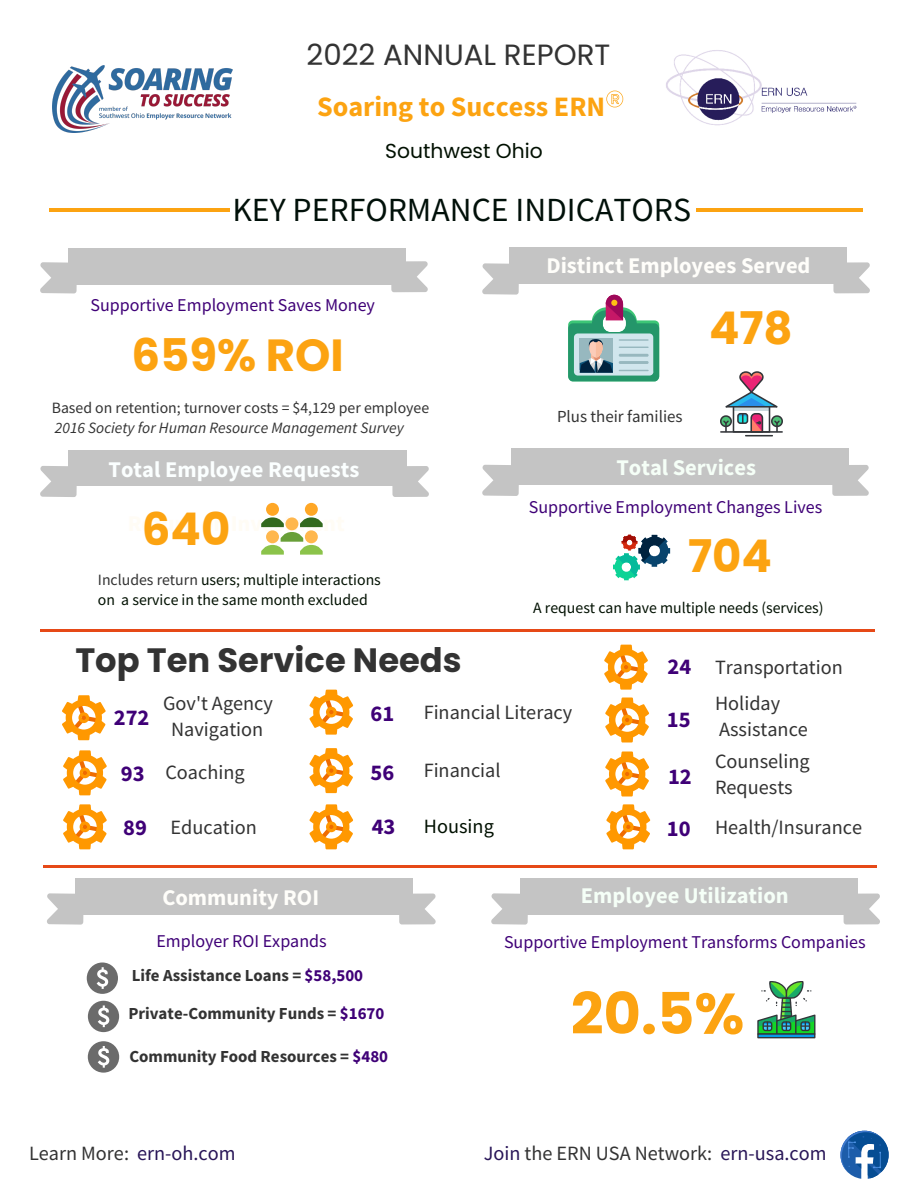
<style>
.page{position:relative;width:918px;height:1188px;background:#fff}
.page>*{position:absolute;margin:0;border:0;box-sizing:border-box;transform-origin:0 0}
.t1{font:700 57.3px "Poppins";color:#fca311}
.t2{font:700 45px "Poppins";color:#fca311}
.t3{font:33.75px "Source Sans Pro";color:#001009}
.t4{font:700 33.75px "Poppins";color:#333}
.t5{font:29.25px "Poppins";color:#333}
.t6{font:700 28.2px "Source Sans Pro";color:#fca311}
.t7{font:700 22.5px "Source Sans Pro";color:#fffefa}
.t8{font:700 22.5px "Source Sans Pro";color:#f5fff7}
.t9{font:700 22.5px "Source Sans Pro";color:#fbffff}
.t10{font:700 22.5px "Source Sans Pro";color:#3f0077}
.t11{font:20.25px/25.8px "Source Sans Pro";color:#333}
.t12{font:20.25px "Poppins";color:#001000}
.t13{font:20.25px "Source Sans Pro";color:#001000}
.t14{font:18px "Source Sans Pro";color:#3f0077}
.t15{font:700 16.8px "Source Sans Pro";color:#333}
.t16{font:16.8px "Source Sans Pro";color:#333}
.t17{font:15.75px/20.2px "Source Sans Pro";color:#001000}
.t18{font:15.75px "Source Sans Pro";color:#333}
.t19{font:italic 15.75px "Source Sans Pro";color:#333}
.s1{color:#333}
.s2{font-weight:700;font-size:22.5px;color:#3f0077}
.s3{color:#3f0077}
.s4{color:#291658}
</style>
<div class="page">
<div style="left:69px;top:249px;width:337px;height:36px;background:#c4c4c4"></div>
<svg style="left:40px;top:262px;width:37px;height:31px"></svg>
<svg style="left:391px;top:261px;width:37px;height:31px"></svg>
<hr style="left:43px;top:865px;width:833px;height:2px;background:#e64917">
<hr style="left:50px;top:208px;width:180px;height:3px;background:#fca311">
<div style="left:510px;top:248px;width:337px;height:36px;background:#c4c4c4"></div>
<svg style="left:482px;top:263px;width:37px;height:32px"></svg>
<svg style="left:833px;top:262px;width:37px;height:31px"></svg>
<div style="left:69px;top:450px;width:338px;height:36px;background:#c4c4c4"></div>
<svg style="left:40px;top:466px;width:37px;height:31px"></svg>
<svg style="left:392px;top:466px;width:37px;height:31px"></svg>
<div style="left:75px;top:879px;width:338px;height:36px;background:#c4c4c4"></div>
<svg style="left:47px;top:893px;width:37px;height:32px"></svg>
<svg style="left:399px;top:894px;width:37px;height:30px"></svg>
<hr style="left:696px;top:208px;width:167px;height:3px;background:#fca311">
<div style="left:511px;top:449px;width:337px;height:36px;background:#c4c4c4"></div>
<svg style="left:482px;top:465px;width:37px;height:31px"></svg>
<svg style="left:832px;top:465px;width:37px;height:31px"></svg>
<div style="left:520px;top:879px;width:337px;height:36px;background:#c4c4c4"></div>
<svg style="left:491px;top:893px;width:37px;height:32px"></svg>
<svg style="left:843px;top:894px;width:37px;height:30px"></svg>
<svg style="left:720px;top:371px;width:63px;height:65px"></svg>
<svg style="left:568px;top:295px;width:91px;height:86px"></svg>
<div style="left:266px;top:503px;width:13px;height:13px;background:#ffa726;border-radius:50%"></div>
<div style="left:305px;top:503px;width:13px;height:13px;background:#ffa726;border-radius:50%"></div>
<svg style="left:261px;top:517px;width:62px;height:38px"></svg>
<svg style="left:613px;top:534px;width:57px;height:47px"></svg>
<hr style="left:41px;top:629px;width:833px;height:2px;background:#e64917">
<hr style="left:758px;top:1034px;width:57px;height:4px;background:#059ce8">
<div style="left:757px;top:1033px;width:58px;height:5px;border:1px solid #33363a"></div>
<svg style="left:757px;top:981px;width:59px;height:54px"></svg>
<svg style="left:62px;top:695px;width:44px;height:45px"></svg>
<svg style="left:63px;top:750px;width:44px;height:45px"></svg>
<svg style="left:63px;top:804px;width:44px;height:45px"></svg>
<svg style="left:604px;top:645px;width:44px;height:45px"></svg>
<svg style="left:309px;top:748px;width:44px;height:45px"></svg>
<svg style="left:309px;top:804px;width:44px;height:45px"></svg>
<svg style="left:605px;top:698px;width:44px;height:44px"></svg>
<svg style="left:605px;top:752px;width:44px;height:44px"></svg>
<svg style="left:606px;top:804px;width:44px;height:45px"></svg>
<svg style="left:309px;top:690px;width:44px;height:45px"></svg>
<img style="left:53px;top:65px;width:180px;height:68px">
<svg style="left:606px;top:91px;width:17px;height:16px"></svg>
<svg style="left:87px;top:962px;width:31px;height:32px"></svg>
<svg style="left:88px;top:1001px;width:31px;height:31px"></svg>
<svg style="left:88px;top:1041px;width:31px;height:32px"></svg>
<img style="left:666px;top:50px;width:191px;height:76px">
<svg style="left:840px;top:1131px;width:49px;height:48px"></svg>
<h3 class="t5" style="left:307px;top:38px;width:305px">2022 ANNUAL REPORT</h3>
<h3 class="t6" style="left:317px;top:87px;width:290px">Soaring to Success ERN</h3>
<p class="t12" style="left:385px;top:139px;width:159px">Southwest Ohio</p>
<h3 class="t3" style="left:232px;top:188px;width:460px">KEY PERFORMANCE INDICATORS</h3>
<p class="t7" style="left:546px;top:251px;width:266px">Distinct Employees Served</p>
<p class="t14" style="left:90px;top:293px;width:286px">Supportive Employment Saves Money</p>
<h2 class="t2" style="left:131px;top:329px;width:214px">659% ROI</h2>
<p class="t18" style="left:52px;top:398px;width:379px">Based on retention; turnover costs = $4,129 per employee</p>
<p class="t19" style="left:55px;top:418px;width:350px">2016 Society for Human Resource Management Survey</p>
<p class="t9" style="left:109px;top:454px;width:252px">Total Employee Requests</p>
<h2 class="t2" style="left:142px;top:503px;width:90px">640</h2>
<p class="t17" style="left:98px;top:570px;width:285px"><span class="s1">Includes return</span> users; multiple interactions on a service in the same month excluded</p>
<h3 class="t4" style="left:75px;top:640px;width:388px">Top Ten Service Needs</h3>
<p class="t16" style="left:557px;top:406px;width:127px">Plus their families</p>
<h2 class="t2" style="left:709px;top:302px;width:85px">478</h2>
<p class="t8" style="left:616px;top:452px;width:141px">Total Services</p>
<p class="t14" style="left:529px;top:496px;width:295px">Supportive Employment Changes Lives</p>
<h2 class="t2" style="left:688px;top:530px;width:85px">704</h2>
<p class="t17" style="left:533px;top:598px;width:292px">A request can have multiple needs (services)</p>
<p class="t10" style="left:668px;top:651px;width:25px">24</p>
<p class="t11" style="left:715px;top:654px;width:129px">Transportation</p>
<p class="t11" style="left:715px;top:690px;width:94px">Holiday<br>Assistance</p>
<p class="t11" style="left:163px;top:690px;width:111px;text-align:center">Gov't Agency<br>Navigation</p>
<p class="t10" style="left:371px;top:698px;width:25px">61</p>
<p class="t11" style="left:424px;top:699px;width:150px">Financial Literacy</p>
<p class="t10" style="left:114px;top:702px;width:37px">272</p>
<p class="t11" style="left:121px;top:759px;width:125px"><span class="s2">93</span> Coaching</p>
<p class="t11" style="left:715px;top:749px;width:96px">Counseling<br>Requests</p>
<p class="t10" style="left:123px;top:812px;width:25px">89</p>
<p class="t10" style="left:667px;top:704px;width:25px">15</p>
<p class="t11" style="left:424px;top:758px;width:78px">Financial</p>
<p class="t10" style="left:371px;top:757px;width:25px">56</p>
<p class="t10" style="left:668px;top:761px;width:25px">12</p>
<p class="t10" style="left:667px;top:813px;width:25px">10</p>
<p class="t13" style="left:424px;top:813px;width:71px">Housing</p>
<p class="t11" style="left:171px;top:814px;width:88px">Education</p>
<p class="t10" style="left:372px;top:811px;width:25px">43</p>
<p class="t11" style="left:715px;top:814px;width:149px">Health/Insurance</p>
<p class="t7" style="left:162px;top:882px;width:158px">Community ROI</p>
<p class="t14" style="left:156px;top:930px;width:172px">Employer ROI Expands</p>
<p class="t15" style="left:132px;top:964px;width:233px">Life Assistance Loans = <span class="s3">$58,500</span></p>
<p class="t15" style="left:128px;top:1002px;width:258px">Private-Community Funds = <span class="s3">$1670</span></p>
<p class="t15" style="left:129px;top:1045px;width:260px">Community Food Resources = <span class="s3">$480</span></p>
<p class="t8" style="left:581px;top:881px;width:209px">Employee Utilization</p>
<p class="t14" style="left:504px;top:931px;width:363px">Supportive Employment Transforms Companies</p>
<h1 class="t1" style="left:571px;top:981px;width:175px">20.5%</h1>
<p class="t11" style="left:29px;top:1140px;width:208px">Learn More: <span class="s4">ern-oh.com</span></p>
<p class="t11" style="left:484px;top:1140px;width:344px"><span class="s4">Join</span> the ERN USA Network: <span class="s4">ern-usa.com</span></p>
</div>
